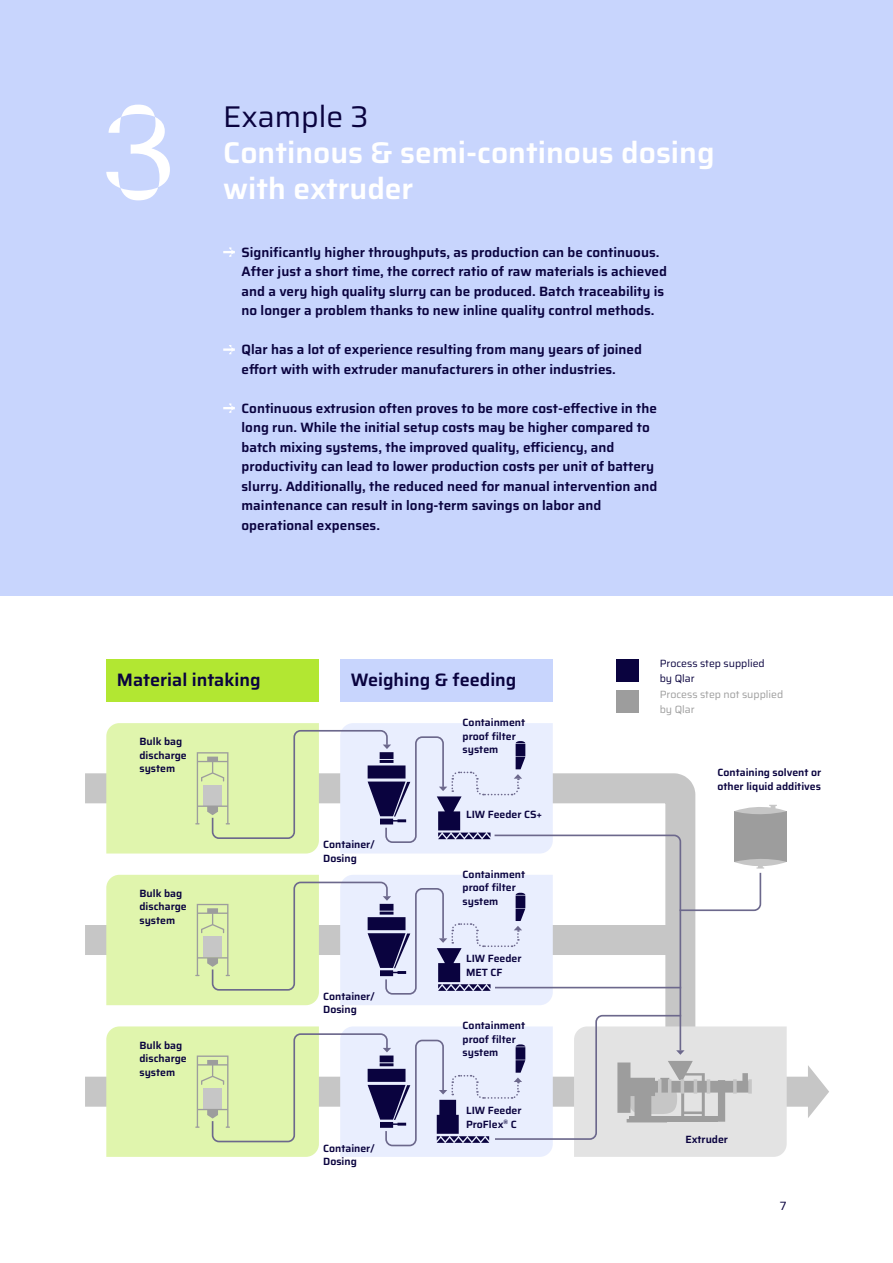
<style>
.page{position:relative;width:893px;height:1263px;background:#fff}
.page>*{position:absolute;margin:0;border:0;box-sizing:border-box;transform-origin:0 0}
.t1{font:600 30px/36px "Saira";color:#fff}
.t2{font:30px "Saira";color:#0a033f}
.t3{font:600 18px "Saira";color:#0a033f}
.t4{font:600 13.5px/19.5px "Saira";color:#0a033f}
.t5{font:12px "Saira";color:#0a033f}
.t6{font:600 10.5px/13.5px "Saira";color:#0a033f}
.t7{font:10.5px/15px "Saira";color:#9d9d9d}
.t8{font:10.5px/15px "Saira";color:#0a033f}
</style>
<div class="page">
<div style="left:0;top:0;width:893px;height:595px;background:#c8d5fd"></div>
<svg style="left:223px;top:247px;width:12px;height:10px"></svg>
<svg style="left:223px;top:345px;width:12px;height:9px"></svg>
<svg style="left:223px;top:403px;width:12px;height:10px"></svg>
<svg style="left:106px;top:105px;width:64px;height:95px"></svg>
<div style="left:772px;top:1077px;width:41px;height:30px;background:#c6c6c6"></div>
<svg style="left:808px;top:1065px;width:21px;height:53px"></svg>
<svg style="left:85px;top:773px;width:21px;height:334px"></svg>
<div style="left:85px;top:925px;width:595px;height:30px;background:#c6c6c6"></div>
<div style="left:106px;top:659px;width:213px;height:43px;background:#b2e732"></div>
<div style="left:340px;top:659px;width:213px;height:43px;background:#c8d5fd"></div>
<div style="left:616px;top:659px;width:22px;height:22px;background:#0a033f"></div>
<div style="left:616px;top:690px;width:22px;height:23px;background:#9d9d9d"></div>
<svg style="left:106px;top:723px;width:681px;height:434px"></svg>
<h1 class="t2" style="left:223px;top:92px;width:147px">Example 3</h1>
<h1 class="t1" style="left:223px;top:133px;width:493px">Continous &amp; semi-continous dosing with extruder</h1>
<p class="t4" style="left:242px;top:242px;width:427px">Significantly higher throughputs, as production can be continuous.<br>After just a short time, the correct ratio of raw materials is achieved and a very high quality slurry can be produced. Batch traceability is no longer a problem thanks to new inline quality control methods.</p>
<p class="t4" style="left:242px;top:339px;width:402px">Qlar has a lot of experience resulting from many years of joined effort with with extruder manufacturers in other industries.</p>
<p class="t4" style="left:242px;top:398px;width:417px">Continuous extrusion often proves to be more cost-effective in the long run. While the initial setup costs may be higher compared to batch mixing systems, the improved quality, efficiency, and productivity can lead to lower production costs per unit of battery slurry. Additionally, the reduced need for manual intervention and maintenance can result in long-term savings on labor and operational expenses.</p>
<h2 class="t3" style="left:117px;top:665px;width:145px">Material intaking</h2>
<h2 class="t3" style="left:351px;top:665px;width:167px">Weighing &amp; feeding</h2>
<p class="t6" style="left:139px;top:734px;width:49px">Bulk bag discharge system</p>
<p class="t6" style="left:139px;top:886px;width:49px">Bulk bag discharge system</p>
<p class="t6" style="left:139px;top:1038px;width:49px">Bulk bag discharge system</p>
<p class="t6" style="left:323px;top:837px;width:53px">Container/<br>Dosing</p>
<p class="t6" style="left:323px;top:989px;width:53px">Container/<br>Dosing</p>
<p class="t6" style="left:323px;top:1141px;width:53px">Container/<br>Dosing</p>
<p class="t6" style="left:463px;top:715px;width:64px">Containment proof filter system</p>
<p class="t6" style="left:466px;top:807px;width:78px">LIW Feeder CS+</p>
<p class="t6" style="left:463px;top:867px;width:64px">Containment proof filter system</p>
<p class="t6" style="left:466px;top:952px;width:57px">LIW Feeder<br>MET CF</p>
<p class="t6" style="left:463px;top:1018px;width:64px">Containment proof filter system</p>
<p class="t6" style="left:466px;top:1103px;width:57px">LIW Feeder<br>ProFlex<sup>®</sup> C</p>
<p class="t8" style="left:660px;top:655px;width:107px">Process step supplied by Qlar</p>
<p class="t7" style="left:660px;top:686px;width:125px">Process step not supplied by Qlar</p>
<p class="t6" style="left:717px;top:765px;width:105px">Containing solvent or other liquid additives</p>
<p class="t6" style="left:685px;top:1132px;width:44px">Extruder</p>
<p class="t5" style="left:780px;top:1196px;width:8px">7</p>
</div>
